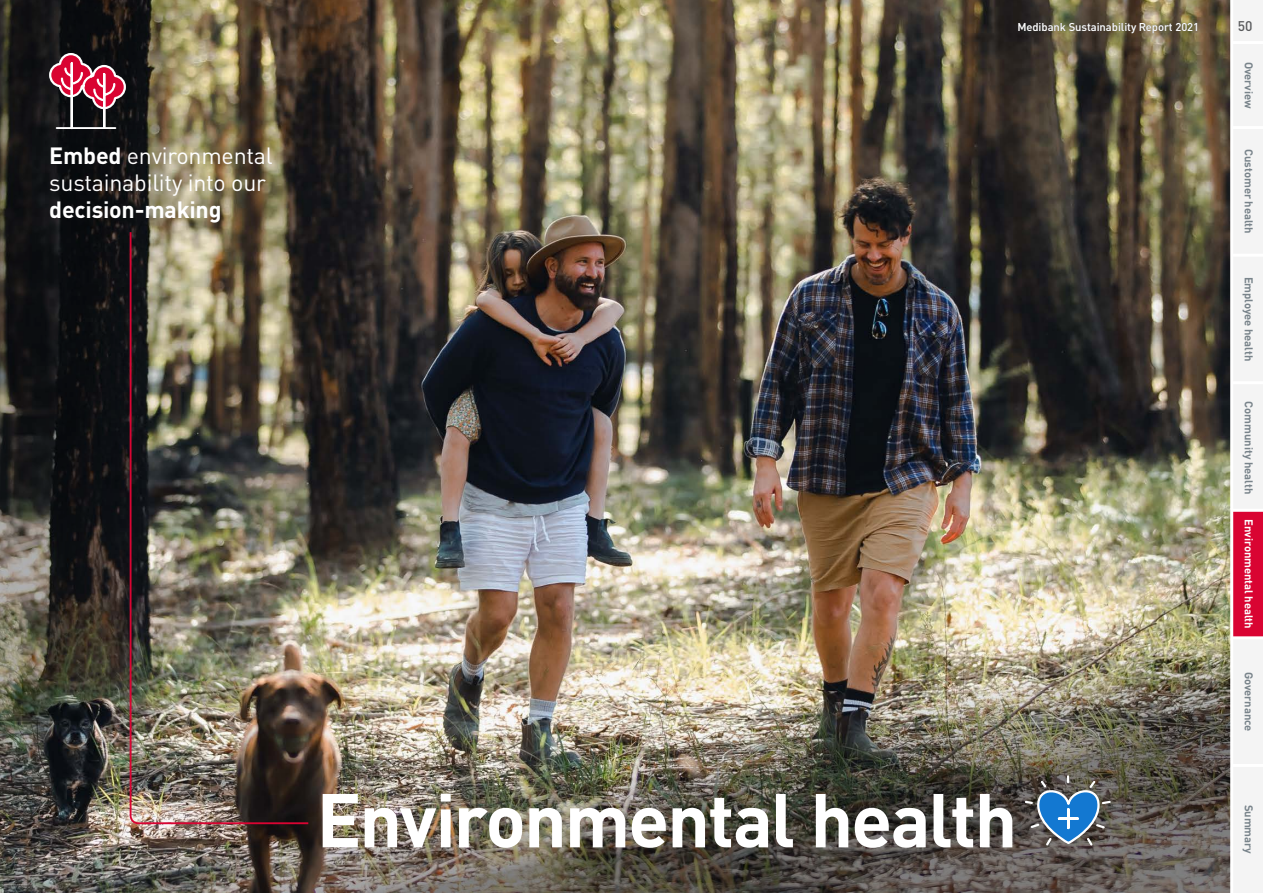
<style>
.page{position:relative;width:1263px;height:893px;background:#fff}
.page>*{position:absolute;margin:0;border:0;box-sizing:border-box;transform-origin:0 0}
.t1{font:700 75px "DINOT";letter-spacing:-.03em;color:#fff}
.t2{font:23.25px/27px "DINOT";letter-spacing:-.01em;color:#fff}
.t3{font:700 23.25px "DINOT";letter-spacing:-.01em;color:#fff}
.t4{font:500 13.8px "DINOT";color:#58595b}
.t5{font:700 11.25px "DINOT";letter-spacing:-.005em;color:#79848b}
.t6{font:500 11.25px "DINOT";letter-spacing:-.005em;color:#fff}
.t7{font:700 11.25px "DINOT";letter-spacing:-.005em;color:#fff}
.s1{font-weight:700}
</style>
<div class="page">
<img style="left:451px;top:0;width:779px;height:554px">
<img style="left:0;top:554px;width:1230px;height:339px">
<img style="left:0;top:0;width:451px;height:721px">
<svg style="left:48px;top:52px;width:79px;height:78px;background:#6e3643"></svg>
<hr style="left:57px;top:127px;width:58px;height:2px;background:#fff">
<img style="left:129px;top:230px;width:181px;height:595px">
<svg style="left:1023px;top:774px;width:89px;height:73px;background:#556e84"></svg>
<div style="left:1233px;top:0;width:30px;height:43px;background:#f4f4f4"></div>
<div style="left:1233px;top:128px;width:30px;height:127px;background:#f4f4f4"></div>
<div style="left:1233px;top:43px;width:30px;height:85px;background:#f4f4f4"></div>
<div style="left:1233px;top:255px;width:30px;height:128px;background:#f4f4f4"></div>
<div style="left:1233px;top:383px;width:30px;height:127px;background:#f4f4f4"></div>
<div style="left:1233px;top:510px;width:30px;height:128px;background:#d90432"></div>
<div style="left:1233px;top:638px;width:30px;height:127px;background:#f4f4f4"></div>
<div style="left:1233px;top:765px;width:30px;height:128px;background:#f4f4f4"></div>
<hr style="left:1232px;top:254px;width:31px;height:3px;background:#fff">
<hr style="left:1232px;top:126px;width:31px;height:3px;background:#fff">
<hr style="left:1232px;top:381px;width:31px;height:3px;background:#fff">
<hr style="left:1232px;top:509px;width:31px;height:3px;background:#fff">
<hr style="left:1232px;top:636px;width:31px;height:3px;background:#fff">
<hr style="left:1232px;top:764px;width:31px;height:3px;background:#fff">
<hr style="left:1232px;top:41px;width:31px;height:3px;background:#fff">
<h2 class="t2" style="left:49px;top:142px;width:225px"><span class="s1">Embed</span> environmental sustainability into our</h2>
<h2 class="t3" style="left:49px;top:195px;width:174px">decision-making</h2>
<p class="t6" style="left:1017px;top:20px;width:183px">Medibank Sustainability Report 2021</p>
<p class="t4" style="left:1238px;top:17px;width:16px">50</p>
<p class="t5" style="left:1256px;top:62px;width:48px;rotate:90deg">Overview</p>
<p class="t5" style="left:1256px;top:149px;width:86px;rotate:90deg">Customer health</p>
<p class="t5" style="left:1256px;top:277px;width:86px;rotate:90deg">Employee health</p>
<p class="t5" style="left:1256px;top:401px;width:94px;rotate:90deg">Community health</p>
<p class="t7" style="left:1256px;top:519px;width:111px;rotate:90deg">Environmental health</p>
<h1 class="t1" style="left:316px;top:771px;width:702px">Environmental health</h1>
<p class="t5" style="left:1256px;top:672px;width:61px;rotate:90deg">Governance</p>
<p class="t5" style="left:1256px;top:805px;width:51px;rotate:90deg">Summary</p>
</div>
